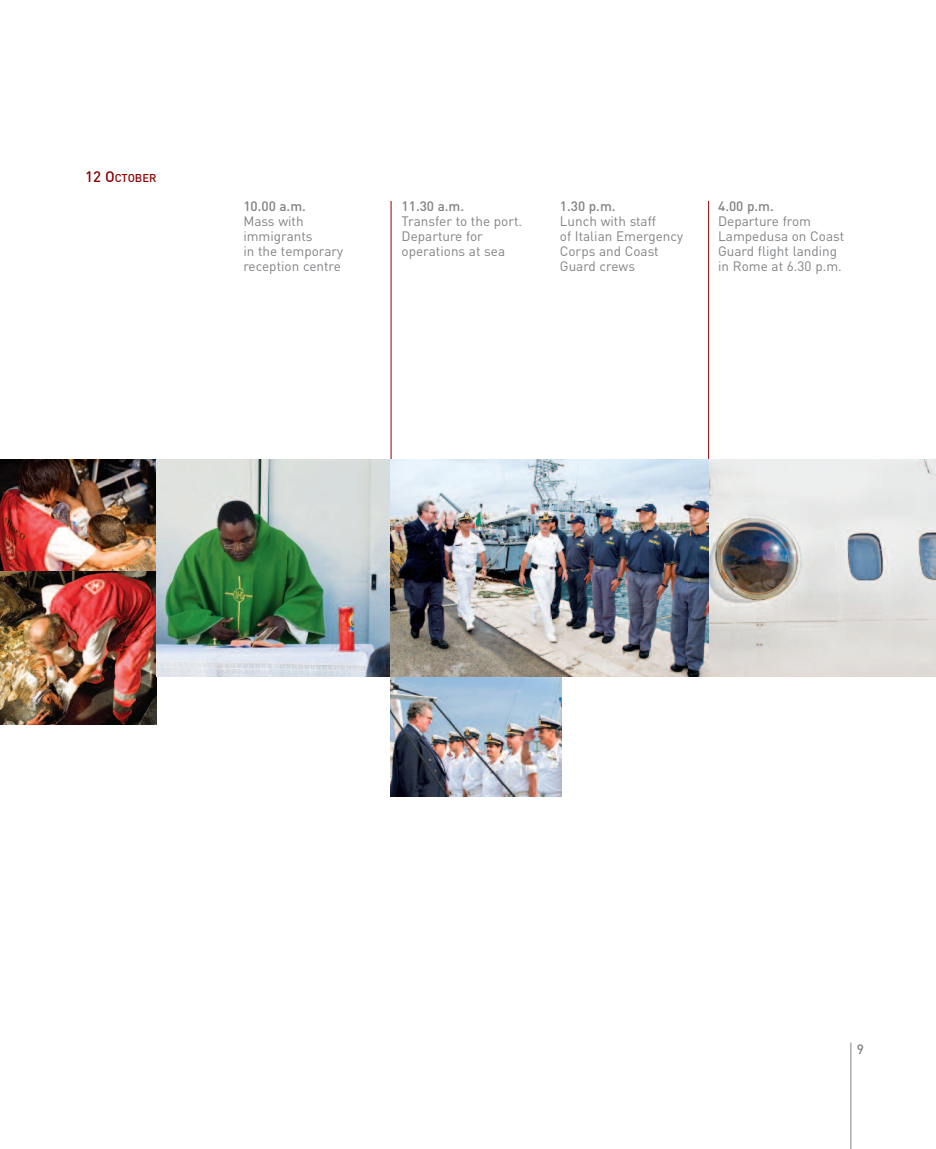
<style>
.page{position:relative;width:936px;height:1149px;background:#fff}
.page>*{position:absolute;margin:0;border:0;box-sizing:border-box;transform-origin:0 0}
.t1{font:13.5px/15px "DIN";color:#808285}
.t2{font:500 13.5px "DIN";color:#808285}
.t3{font:500 11.25px "DIN";color:#8b0202}
.s1{font-size:15px}
</style>
<div class="page">
<img style="left:390px;top:676px;width:171px;height:120px">
<img style="left:0;top:459px;width:157px;height:112px">
<img style="left:0;top:571px;width:157px;height:153px">
<hr style="left:708px;top:201px;width:1px;height:315px;background:#8b0202">
<img style="left:708px;top:459px;width:227px;height:217px">
<hr style="left:390px;top:201px;width:1px;height:315px;background:#8b0202">
<img style="left:157px;top:459px;width:233px;height:217px">
<hr style="left:850px;top:1042px;width:1px;height:106px;background:#808285">
<img style="left:390px;top:459px;width:318px;height:217px">
<p class="t3" style="left:85px;top:171px;width:73px"><span class="s1">12 O</span>CTOBER</p>
<p class="t2" style="left:243px;top:198px;width:64px">10.00 a.m.</p>
<p class="t1" style="left:243px;top:213px;width:101px">Mass with immigrants<br>in the temporary reception centre</p>
<p class="t2" style="left:401px;top:198px;width:64px">11.30 a.m.</p>
<p class="t1" style="left:401px;top:213px;width:122px">Transfer to the port.<br>Departure for operations at sea</p>
<p class="t2" style="left:560px;top:198px;width:57px">1.30 p.m.</p>
<p class="t1" style="left:560px;top:213px;width:125px">Lunch with staff<br>of Italian Emergency<br>Corps and Coast<br>Guard crews</p>
<p class="t2" style="left:718px;top:198px;width:57px">4.00 p.m.</p>
<p class="t1" style="left:718px;top:213px;width:127px">Departure from<br>Lampedusa on Coast<br>Guard flight landing in Rome at 6.30 p.m.</p>
<p class="t2" style="left:856px;top:1040px;width:9px">9</p>
</div>
